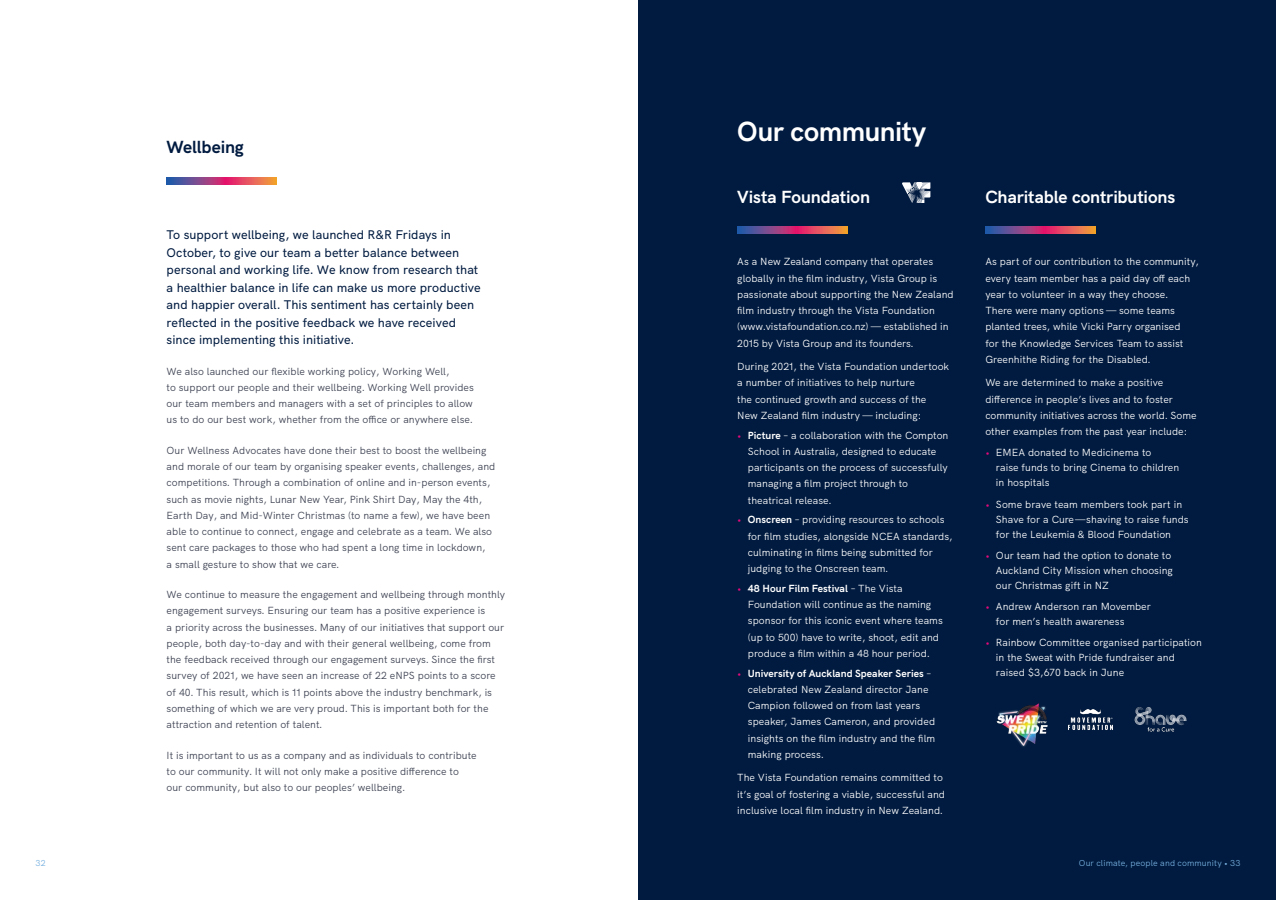
<style>
.page{position:relative;width:1276px;height:900px;background:#fff}
.page>*{position:absolute;margin:0;border:0;box-sizing:border-box;transform-origin:0 0}
.t1{font:700 27.5px "HK Groteskv 1";letter-spacing:-.015em;color:#fff}
.t2{font:700 17.5px "HK Groteskv 1";letter-spacing:-.005em;color:#fff}
.t3{font:700 17.5px "HK Groteskv 1";letter-spacing:-.01em;color:#011b40}
.t4{font:500 12.5px/17.5px "HK Groteskv 1";letter-spacing:.005em;color:#011b40}
.t5{font:10.25px/16.2px "HK Groteskv 1";letter-spacing:.005em;color:#fff}
.t6{font:10.25px/16.2px "HK Groteskv 1";letter-spacing:.005em;color:#3d4252}
.t7{font:8.62px "HK Groteskv 1";letter-spacing:.015em;color:#76b0df}
.s1{color:#e2097a}
.s2{font-weight:700}
</style>
<div class="page">
<div style="left:638px;top:0;width:638px;height:900px;background:#011b40"></div>
<svg style="left:167px;top:177px;width:109px;height:7px"></svg>
<svg style="left:737px;top:227px;width:110px;height:7px"></svg>
<svg style="left:985px;top:227px;width:110px;height:7px"></svg>
<img style="left:996px;top:703px;width:51px;height:44px">
<img style="left:1068px;top:709px;width:45px;height:21px">
<img style="left:1134px;top:707px;width:53px;height:25px">
<svg style="left:902px;top:182px;width:28px;height:21px"></svg>
<h2 class="t3" style="left:167px;top:134px;width:79px">Wellbeing</h2>
<p class="t4" style="left:167px;top:225px;width:316px">To support wellbeing, we launched R&amp;R Fridays in October, to give our team a better balance between personal and working life. We know from research that a healthier balance in life can make us more productive and happier overall. This sentiment has certainly been reflected in the positive feedback we have received since implementing this initiative.</p>
<p class="t6" style="left:167px;top:362px;width:309px">We also launched our flexible working policy, Working Well,<br>to support our people and their wellbeing. Working Well provides our team members and managers with a set of principles to allow us to do our best work, whether from the office or anywhere else.</p>
<p class="t6" style="left:167px;top:441px;width:330px">Our Wellness Advocates have done their best to boost the wellbeing and morale of our team by organising speaker events, challenges, and competitions. Through a combination of online and in-person events, such as movie nights, Lunar New Year, Pink Shirt Day, May the 4th, Earth Day, and Mid-Winter Christmas (to name a few), we have been able to continue to connect, engage and celebrate as a team. We also sent care packages to those who had spent a long time in lockdown,<br>a small gesture to show that we care.</p>
<p class="t6" style="left:167px;top:585px;width:340px">We continue to measure the engagement and wellbeing through monthly engagement surveys. Ensuring our team has a positive experience is<br>a priority across the businesses. Many of our initiatives that support our people, both day-to-day and with their general wellbeing, come from the feedback received through our engagement surveys. Since the first survey of 2021, we have seen an increase of 22 eNPS points to a score of 40. This result, which is 11 points above the industry benchmark, is something of which we are very proud. This is important both for the attraction and retention of talent.</p>
<p class="t6" style="left:167px;top:746px;width:311px">It is important to us as a company and as individuals to contribute to our community. It will not only make a positive difference to our community, but also to our peoples’ wellbeing.</p>
<h1 class="t1" style="left:737px;top:110px;width:190px">Our community</h1>
<h2 class="t2" style="left:737px;top:183px;width:134px">Vista Foundation</h2>
<h2 class="t2" style="left:985px;top:183px;width:191px">Charitable contributions</h2>
<p class="t5" style="left:737px;top:253px;width:218px">As a New Zealand company that operates globally in the film industry, Vista Group is passionate about supporting the New Zealand film industry through the Vista Foundation (www.vistafoundation.co.nz) — established in 2015 by Vista Group and its founders.</p>
<p class="t5" style="left:737px;top:357px;width:213px">During 2021, the Vista Foundation undertook a number of initiatives to help nurture<br>the continued growth and success of the New Zealand film industry — including:</p>
<p class="t5" style="left:748px;top:426px;width:202px;text-indent:-11px"><span class="s1">•</span> <span class="s2">Picture</span> – a collaboration with the Compton School in Australia, designed to educate participants on the process of successfully managing a film project through to theatrical release.</p>
<p class="t5" style="left:748px;top:511px;width:206px;text-indent:-11px"><span class="s1">•</span> <span class="s2">Onscreen</span> – providing resources to schools for film studies, alongside NCEA standards, culminating in films being submitted for judging to the Onscreen team.</p>
<p class="t5" style="left:748px;top:579px;width:196px;text-indent:-11px"><span class="s1">•</span> <span class="s2">48 Hour Film Festival</span> – The Vista Foundation will continue as the naming sponsor for this iconic event where teams (up to 500) have to write, shoot, edit and produce a film within a 48 hour period.</p>
<p class="t5" style="left:748px;top:664px;width:189px;text-indent:-11px"><span class="s1">•</span> <span class="s2">University of Auckland Speaker Series</span> – celebrated New Zealand director Jane Campion followed on from last years speaker, James Cameron, and provided insights on the film industry and the film making process.</p>
<p class="t5" style="left:737px;top:769px;width:209px">The Vista Foundation remains committed to it’s goal of fostering a viable, successful and inclusive local film industry in New Zealand.</p>
<p class="t5" style="left:985px;top:253px;width:215px">As part of our contribution to the community, every team member has a paid day off each year to volunteer in a way they choose.<br>There were many options — some teams planted trees, while Vicki Parry organised<br>for the Knowledge Services Team to assist Greenhithe Riding for the Disabled.</p>
<p class="t5" style="left:985px;top:374px;width:213px">We are determined to make a positive difference in people’s lives and to foster community initiatives across the world. Some other examples from the past year include:</p>
<p class="t5" style="left:996px;top:444px;width:185px;line-height:15px;text-indent:-11px"><span class="s1">•</span> EMEA donated to Medicinema to<br>raise funds to bring Cinema to children in hospitals</p>
<p class="t5" style="left:996px;top:496px;width:194px;line-height:15px;text-indent:-11px"><span class="s1">•</span> Some brave team members took part in<br>Shave for a Cure—shaving to raise funds for the Leukemia &amp; Blood Foundation</p>
<p class="t5" style="left:996px;top:547px;width:178px;line-height:15px;text-indent:-11px"><span class="s1">•</span> Our team had the option to donate to<br>Auckland City Mission when choosing our Christmas gift in NZ</p>
<p class="t5" style="left:996px;top:598px;width:156px;line-height:15px;text-indent:-11px"><span class="s1">•</span> Andrew Anderson ran Movember for men’s health awareness</p>
<p class="t5" style="left:996px;top:634px;width:207px;line-height:15px;text-indent:-11px"><span class="s1">•</span> Rainbow Committee organised participation in the Sweat with Pride fundraiser and raised $3,670 back in June</p>
<p class="t7" style="left:35px;top:856px;width:12px">32</p>
<p class="t7" style="left:1078px;top:856px;width:163px">Our climate, people and community • 33</p>
</div>
